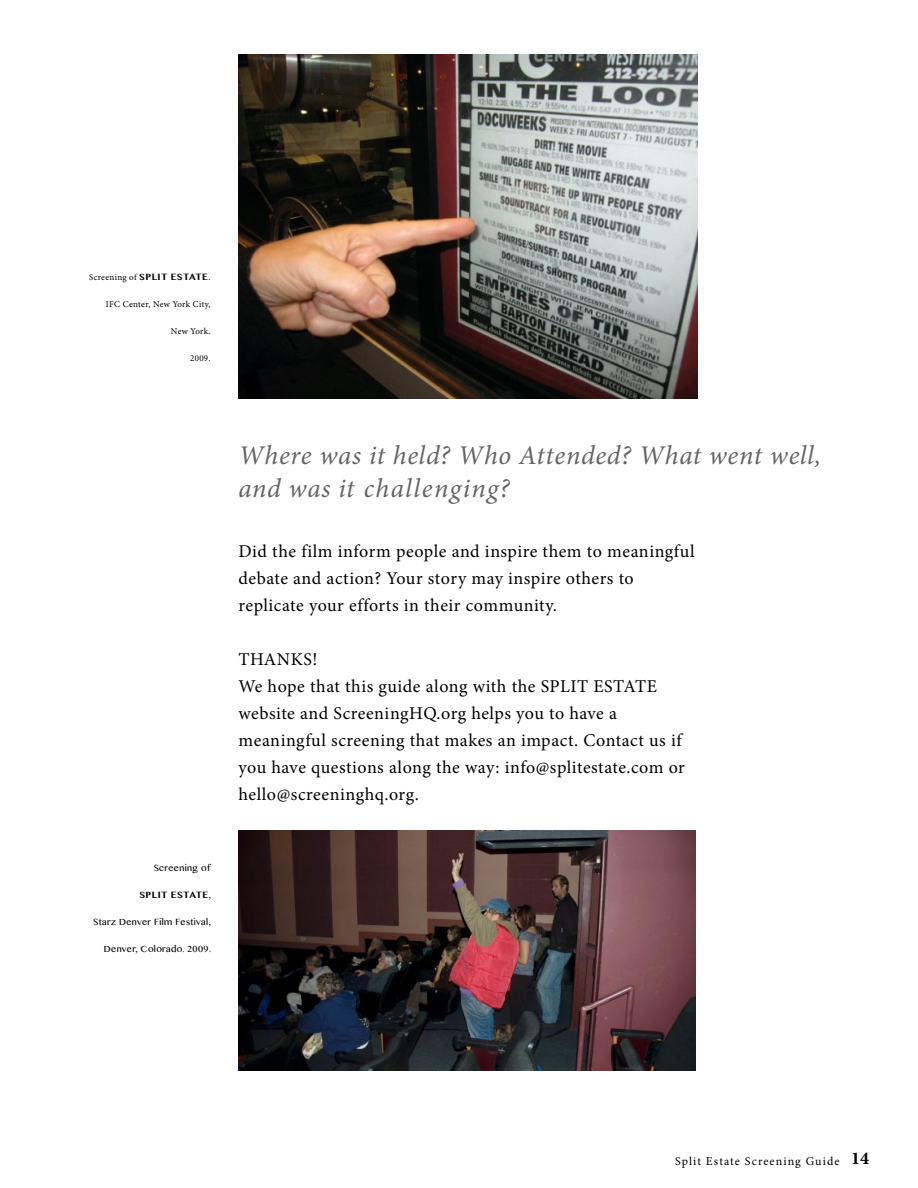
<style>
.page{position:relative;width:918px;height:1188px;background:#fff}
.page>*{position:absolute;margin:0;border:0;box-sizing:border-box;transform-origin:0 0}
.t1{font:italic 27px/33px "Minion Pro";letter-spacing:.025em;color:#636466}
.t2{font:18px/27px "Minion Pro";letter-spacing:.03em;color:#000}
.t3{font:12px "Minion Pro";letter-spacing:.09em;color:#000}
.t4{font:9px "Minion Pro";color:#000}
.t5{font:9px "Myanmar MN";color:#000}
.t6{font:700 9px "Myanmar MN";color:#000}
.s1{font-family:"Myanmar MN";font-weight:700}
.s2{font-weight:400}
.s3{font-weight:700;font-size:18px}
</style>
<div class="page">
<img style="left:238px;top:830px;width:458px;height:241px">
<img style="left:238px;top:54px;width:460px;height:344px">
<p class="t4" style="left:89px;top:271px;width:123px">Screening of <span class="s1">SPLIT ESTATE</span>.</p>
<p class="t4" style="left:106px;top:298px;width:106px">IFC Center, New York City,</p>
<p class="t4" style="left:171px;top:325px;width:41px">New York.</p>
<p class="t4" style="left:190px;top:352px;width:22px">2009.</p>
<p class="t5" style="left:154px;top:862px;width:58px">Screening of</p>
<p class="t6" style="left:139px;top:889px;width:73px">SPLIT ESTATE<span class="s2">,</span></p>
<p class="t5" style="left:94px;top:916px;width:119px">Starz Denver Film Festival,</p>
<p class="t5" style="left:104px;top:943px;width:109px">Denver, Colorado. 2009.</p>
<h1 class="t1" style="left:238px;top:439px;width:584px">Where was it held? Who Attended? What went well, and was it challenging?</h1>
<p class="t2" style="left:239px;top:538px;width:458px">Did the film inform people and inspire them to meaningful debate and action? Your story may inspire others to replicate your efforts in their community.</p>
<p class="t2" style="left:239px;top:646px;width:448px">THANKS!<br>We hope that this guide along with the SPLIT ESTATE website and ScreeningHQ.org helps you to have a meaningful screening that makes an impact. Contact us if you have questions along the way: info@splitestate.com or hello@screeninghq.org.</p>
<p class="t3" style="left:675px;top:1153px;width:195px">Split Estate Screening Guide <span class="s3">14</span></p>
</div>
